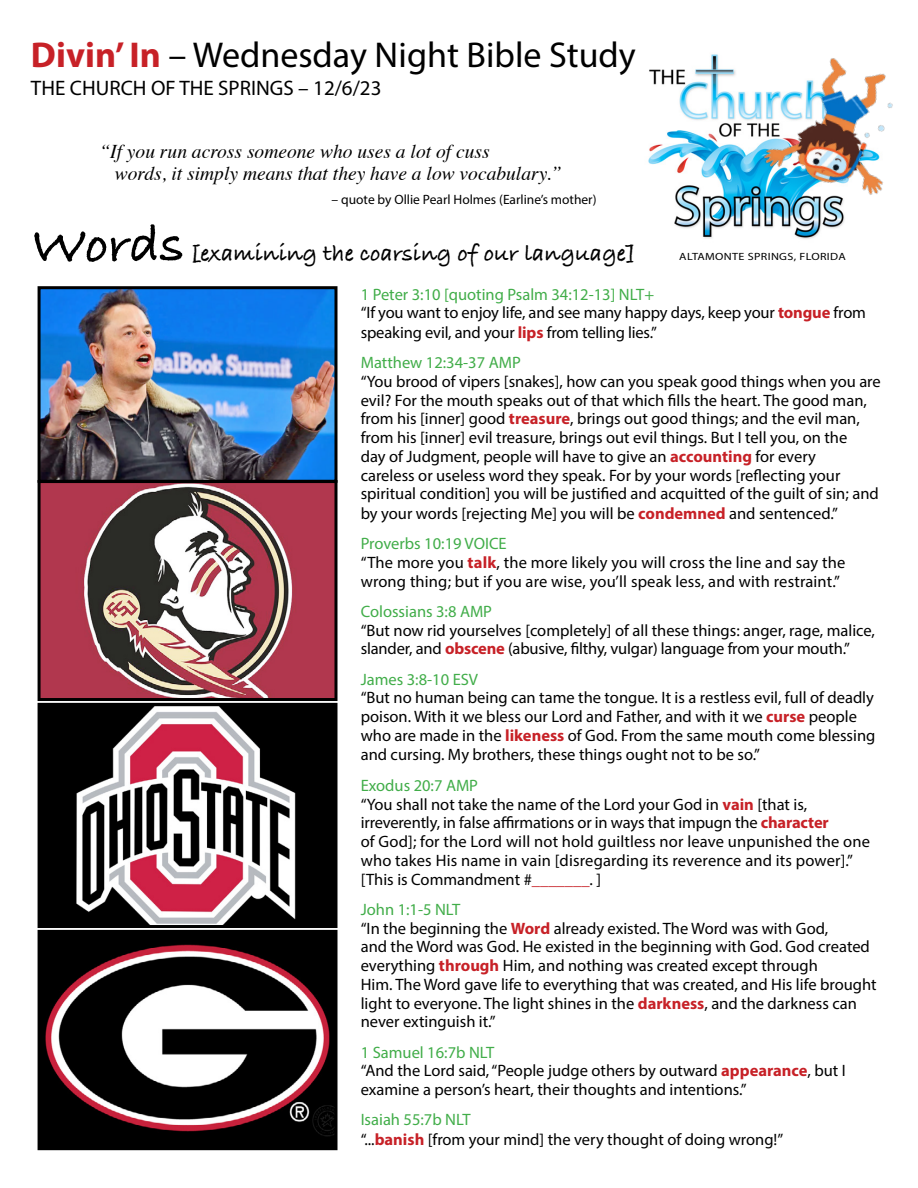
<style>
.page{position:relative;width:918px;height:1188px;background:#fff}
.page>*{position:absolute;margin:0;border:0;box-sizing:border-box;transform-origin:0 0}
.t1{font:700 54px "Bradley Hand ITCTT";color:#000}
.t2{font:36px "Myriad Pro";color:#000}
.t3{font:700 24px "Bradley Hand ITCTT";color:#000}
.t4{font:21px "Myriad Pro";color:#000}
.t5{font:italic 19.5px/22.5px "Times";color:#000}
.t6{font:16.5px/18.8px "Myriad Pro";color:#000}
.t7{font:16.5px "Myriad Pro";color:#41ad49}
.t8{font:13.5px "Myriad Pro";color:#000}
.t9{font:10.5px "Myriad Pro";letter-spacing:.03em;color:#000;scale:1.15 1}
.s1{font-weight:700;color:#c72127}
.s2{color:#41ad49}
.s3{color:#c72127}
</style>
<div class="page">
<img style="left:648px;top:54px;width:197px;height:185px">
<img style="left:745px;top:54px;width:148px;height:163px">
<img style="left:42px;top:290px;width:292px;height:407px">
<div style="left:38px;top:286px;width:300px;height:197px;border:3px solid #000"></div>
<div style="left:38px;top:480px;width:300px;height:221px;border:3px solid #000"></div>
<img style="left:42px;top:707px;width:292px;height:217px">
<div style="left:38px;top:703px;width:300px;height:225px;border:3px solid #000"></div>
<img style="left:42px;top:934px;width:292px;height:212px">
<div style="left:38px;top:930px;width:300px;height:220px;border:3px solid #000"></div>
<h2 class="t2" style="left:31px;top:32px;width:606px"><span class="s1">Divin’ In</span> – Wednesday Night Bible Study</h2>
<p class="t4" style="left:31px;top:75px;width:352px">THE CHURCH OF THE SPRINGS – 12/6/23</p>
<p class="t5" style="left:115px;top:139px;width:449px;text-indent:-15px">“If you run across someone who uses a lot of cuss<br>words, it simply means that they have a low vocabulary.”</p>
<p class="t8" style="left:332px;top:191px;width:266px">– quote by Ollie Pearl Holmes (Earline’s mother)</p>
<h1 class="t1" style="left:32px;top:204px;width:154px">Words</h1>
<h3 class="t3" style="left:190px;top:235px;width:447px">[examining the coarsing of our language]</h3>
<p class="t9" style="left:679px;top:250px;width:146px">ALTAMONTE SPRINGS, FLORIDA</p>
<p class="t6" style="left:361px;top:284px;width:507px;line-height:19.2px"><span class="s2">1 Peter 3:10 [quoting Psalm 34:12-13] NLT+<br></span>“If you want to enjoy life, and see many happy days, keep your <span class="s1">tongue</span> from speaking evil, and your <span class="s1">lips</span> from telling lies.”</p>
<p class="t7" style="left:361px;top:352px;width:162px">Matthew 12:34-37 AMP</p>
<p class="t6" style="left:361px;top:372px;width:522px">“You brood of vipers [snakes], how can you speak good things when you are evil? For the mouth speaks out of that which fills the heart. The good man, from his [inner] good <span class="s1">treasure</span>, brings out good things; and the evil man, from his [inner] evil treasure, brings out evil things. But I tell you, on the<br>day of Judgment, people will have to give an <span class="s1">accounting</span> for every<br>careless or useless word they speak. For by your words [reflecting your spiritual condition] you will be justified and acquitted of the guilt of sin; and by your words [rejecting Me] you will be <span class="s1">condemned</span> and sentenced.”</p>
<p class="t6" style="left:361px;top:534px;width:486px"><span class="s2">Proverbs 10:19 VOICE<br></span>“The more you <span class="s1">talk</span>, the more likely you will cross the line and say the wrong thing; but if you are wise, you’ll speak less, and with restraint.”</p>
<p class="t7" style="left:361px;top:601px;width:133px">Colossians 3:8 AMP</p>
<p class="t6" style="left:361px;top:621px;width:516px">“But now rid yourselves [completely] of all these things: anger, rage, malice, slander, and <span class="s1">obscene</span> (abusive, filthy, vulgar) language from your mouth.”</p>
<p class="t7" style="left:361px;top:669px;width:119px">James 3:8-10 ESV</p>
<p class="t6" style="left:361px;top:688px;width:516px">“But no human being can tame the tongue. It is a restless evil, full of deadly poison. With it we bless our Lord and Father, and with it we <span class="s1">curse</span> people who are made in the <span class="s1">likeness</span> of God. From the same mouth come blessing and cursing. My brothers, these things ought not to be so.”</p>
<p class="t6" style="left:361px;top:776px;width:511px"><span class="s2">Exodus 20:7 AMP<br></span>“You shall not take the name of the Lord your God in <span class="s1">vain</span> [that is, irreverently, in false affirmations or in ways that impugn the <span class="s1">character<br></span>of God]; for the Lord will not hold guiltless nor leave unpunished the one who takes His name in vain [disregarding its reverence and its power].” [This is Commandment #<span class="s3">_______</span>. ]</p>
<p class="t6" style="left:361px;top:900px;width:517px"><span class="s2">John 1:1-5 NLT<br></span>“In the beginning the <span class="s1">Word</span> already existed. The Word was with God,<br>and the Word was God. He existed in the beginning with God. God created everything <span class="s1">through</span> Him, and nothing was created except through<br>Him. The Word gave life to everything that was created, and His life brought light to everyone. The light shines in the <span class="s1">darkness</span>, and the darkness can never extinguish it.”</p>
<p class="t6" style="left:361px;top:1042px;width:487px"><span class="s2">1 Samuel 16:7b NLT<br></span>“And the Lord said, “People judge others by outward <span class="s1">appearance</span>, but I examine a person’s heart, their thoughts and intentions.”</p>
<p class="t6" style="left:361px;top:1110px;width:424px;line-height:19.5px"><span class="s2">Isaiah 55:7b NLT<br></span>“...<span class="s1">banish</span> [from your mind] the very thought of doing wrong!”</p>
</div>
